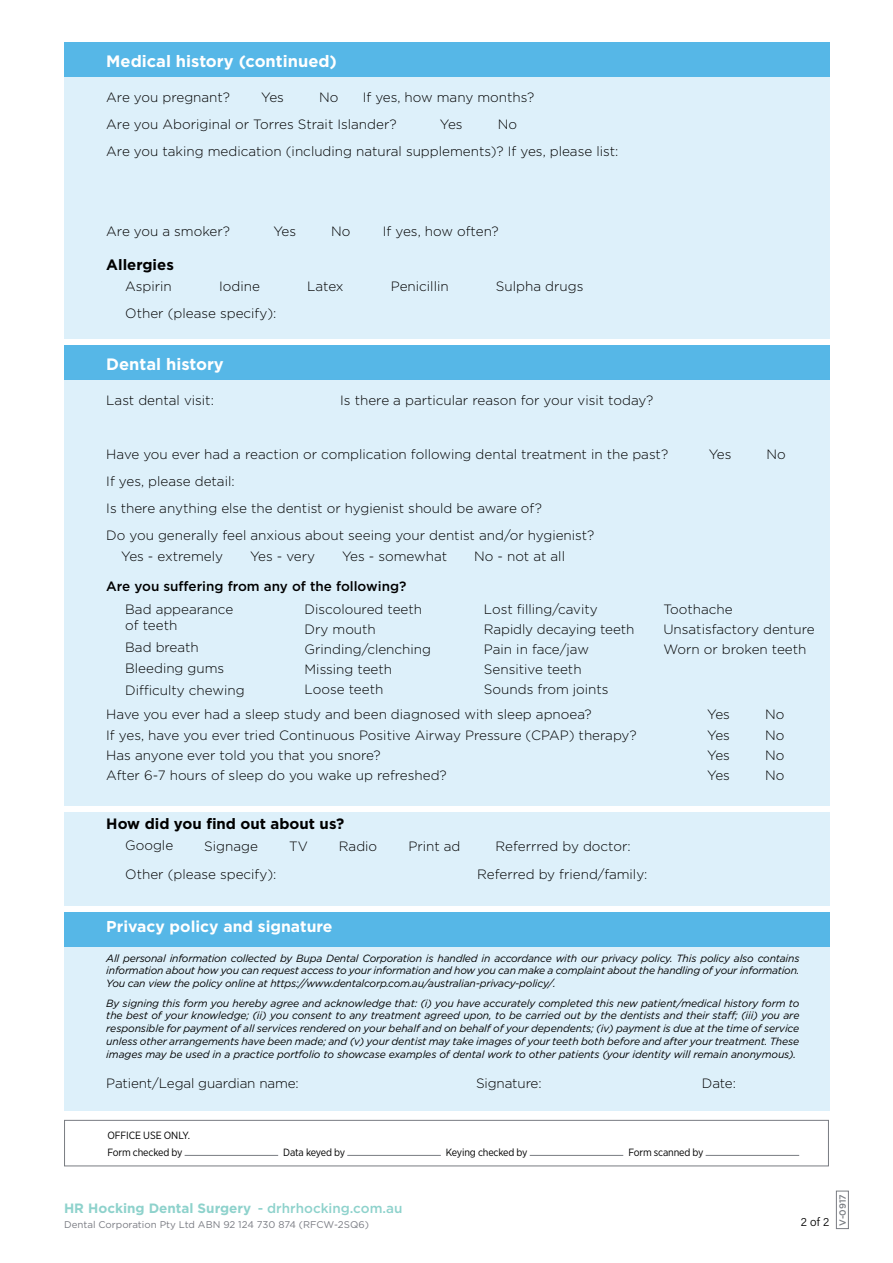
<style>
.page{position:relative;width:893px;height:1263px;background:#fff}
.page>*{position:absolute;margin:0;border:0;box-sizing:border-box;transform-origin:0 0}
.t1{font:700 16.5px "Gotham";color:#fff}
.t2{font:700 15.75px "Gotham";color:#fff}
.t3{font:700 15px "Gotham";color:#000}
.t4{font:300 13.5px/20px "Gotham";color:#000}
.t5{font:700 13.5px "Gotham";color:#8ed2cc}
.t6{font:500 13.5px "Gotham";color:#000}
.t7{font:300 12px "Acumin Pro";color:#000}
.t8{font:italic 10.5px/12.6px "Gotham";letter-spacing:-.01em;color:#000;text-align:justify}
.t9{font:10.5px/16.8px "Gotham Narrow";letter-spacing:-.015em;color:#000}
.t10{font:9.75px "Gotham";color:#7a7c83}
.t11{font:500 9px "Gotham";color:#797c82}
.s1{font-weight:500}
</style>
<div class="page">
<div style="left:64px;top:43px;width:765px;height:34px;background:#56b7e7"></div>
<div style="left:64px;top:77px;width:765px;height:261px;background:#ddf0fa"></div>
<div style="left:64px;top:345px;width:765px;height:34px;background:#56b7e7"></div>
<div style="left:64px;top:379px;width:765px;height:426px;background:#ddf0fa"></div>
<div style="left:64px;top:812px;width:765px;height:93px;background:#ddf0fa"></div>
<div style="left:64px;top:912px;width:765px;height:34px;background:#56b7e7"></div>
<div style="left:64px;top:946px;width:765px;height:165px;background:#ddf0fa"></div>
<div style="left:836px;top:1191px;width:13px;height:38px;border:1px solid #797c82"></div>
<hr style="left:185px;top:1155px;width:93px;height:1px;background:#797c82">
<hr style="left:347px;top:1155px;width:94px;height:1px;background:#797c82">
<hr style="left:530px;top:1155px;width:93px;height:1px;background:#797c82">
<hr style="left:706px;top:1155px;width:93px;height:1px;background:#797c82">
<div style="left:64px;top:1120px;width:765px;height:46px;border:1px solid #797c82"></div>
<p class="t1" style="left:106px;top:50px;width:232px">Medical history (continued)</p>
<p class="t4" style="left:106px;top:87px;width:125px">Are you pregnant?</p>
<p class="t4" style="left:261px;top:87px;width:24px">Yes</p>
<p class="t4" style="left:319px;top:87px;width:21px">No</p>
<p class="t4" style="left:106px;top:84px;width:429px;line-height:27px;text-indent:256px">If yes, how many months?<br>Are you Aboriginal or Torres Strait Islander?</p>
<p class="t4" style="left:106px;top:111px;width:513px;line-height:27px;text-indent:391px">No<br>Are you taking medication (including natural supplements)? If yes, please list:</p>
<p class="t4" style="left:440px;top:114px;width:24px">Yes</p>
<p class="t4" style="left:106px;top:221px;width:125px">Are you a smoker?</p>
<p class="t4" style="left:273px;top:221px;width:24px">Yes</p>
<p class="t4" style="left:331px;top:221px;width:21px">No</p>
<p class="t4" style="left:383px;top:221px;width:117px">If yes, how often?</p>
<p class="t3" style="left:106px;top:255px;width:69px">Allergies</p>
<p class="t4" style="left:125px;top:276px;width:48px">Aspirin</p>
<p class="t4" style="left:219px;top:276px;width:42px">Iodine</p>
<p class="t4" style="left:307px;top:276px;width:38px">Latex</p>
<p class="t4" style="left:391px;top:276px;width:59px">Penicillin</p>
<p class="t4" style="left:496px;top:276px;width:89px">Sulpha drugs</p>
<p class="t4" style="left:125px;top:303px;width:153px">Other (please specify):</p>
<p class="t1" style="left:106px;top:353px;width:119px">Dental history</p>
<p class="t4" style="left:106px;top:390px;width:109px">Last dental visit:</p>
<p class="t4" style="left:340px;top:390px;width:315px">Is there a particular reason for your visit today?</p>
<p class="t4" style="left:106px;top:444px;width:563px">Have you ever had a reaction or complication following dental treatment in the past?</p>
<p class="t4" style="left:709px;top:444px;width:24px">Yes</p>
<p class="t4" style="left:766px;top:444px;width:21px">No</p>
<p class="t4" style="left:106px;top:468px;width:490px;line-height:27px">If yes, please detail:<br>Is there anything else the dentist or hygienist should be aware of?<br>Do you generally feel anxious about seeing your dentist and/or hygienist?</p>
<p class="t4" style="left:121px;top:546px;width:103px">Yes - extremely</p>
<p class="t4" style="left:250px;top:546px;width:67px">Yes - very</p>
<p class="t4" style="left:342px;top:546px;width:107px">Yes - somewhat</p>
<p class="t4" style="left:474px;top:546px;width:92px">No - not at all</p>
<p class="t6" style="left:106px;top:578px;width:302px">Are you suffering from any of the following?</p>
<p class="t4" style="left:125px;top:601px;width:110px;line-height:16.2px">Bad appearance of teeth</p>
<p class="t4" style="left:125px;top:636px;width:121px;line-height:21.5px">Bad breath<br>Bleeding gums<br>Difficulty chewing</p>
<p class="t4" style="left:305px;top:599px;width:128px">Discoloured teeth<br>Dry mouth<br>Grinding/clenching<br>Missing teeth<br>Loose teeth</p>
<p class="t4" style="left:484px;top:599px;width:152px">Lost filling/cavity<br>Rapidly decaying teeth<br>Pain in face/jaw<br>Sensitive teeth<br>Sounds from joints</p>
<p class="t4" style="left:663px;top:599px;width:153px">Toothache<br>Unsatisfactory denture<br>Worn or broken teeth</p>
<p class="t4" style="left:106px;top:704px;width:487px">Have you ever had a sleep study and been diagnosed with sleep apnoea?</p>
<p class="t4" style="left:707px;top:704px;width:24px">Yes</p>
<p class="t4" style="left:765px;top:704px;width:21px">No</p>
<p class="t4" style="left:106px;top:724px;width:532px">If yes, have you ever tried Continuous Positive Airway Pressure (CPAP) therapy?</p>
<p class="t4" style="left:707px;top:724px;width:24px">Yes</p>
<p class="t4" style="left:765px;top:724px;width:21px">No</p>
<p class="t4" style="left:106px;top:745px;width:276px">Has anyone ever told you that you snore?</p>
<p class="t4" style="left:707px;top:745px;width:24px">Yes</p>
<p class="t4" style="left:765px;top:745px;width:21px">No</p>
<p class="t4" style="left:106px;top:765px;width:342px">After 6-7 hours of sleep do you wake up refreshed?</p>
<p class="t4" style="left:707px;top:765px;width:24px">Yes</p>
<p class="t4" style="left:765px;top:765px;width:21px">No</p>
<p class="t3" style="left:106px;top:814px;width:239px">How did you find out about us?</p>
<p class="t4" style="left:125px;top:835px;width:50px">Google</p>
<p class="t4" style="left:204px;top:836px;width:55px">Signage</p>
<p class="t4" style="left:289px;top:836px;width:20px">TV</p>
<p class="t4" style="left:339px;top:836px;width:40px">Radio</p>
<p class="t4" style="left:408px;top:836px;width:54px">Print ad</p>
<p class="t4" style="left:496px;top:836px;width:137px">Referrred by doctor:</p>
<p class="t4" style="left:125px;top:864px;width:153px">Other (please specify):</p>
<p class="t4" style="left:477px;top:864px;width:172px">Referred by friend/family:</p>
<p class="t2" style="left:106px;top:916px;width:228px">Privacy policy and signature</p>
<p class="t8" style="left:106px;top:951px;width:695px">All personal information collected by Bupa Dental Corporation is handled in accordance with our privacy policy. This policy also contains information about how you can request access to your information and how you can make a complaint about the handling of your information.<br>You can view the policy online at https://www.dentalcorp.com.au/australian-privacy-policy/.</p>
<p class="t8" style="left:106px;top:996px;width:695px">By signing this form you hereby agree and acknowledge that: (i) you have accurately completed this new patient/medical history form to the best of your knowledge; (ii) you consent to any treatment agreed upon, to be carried out by the dentists and their staff; (iii) you are responsible for payment of all services rendered on your behalf and on behalf of your dependents; (iv) payment is due at the time of service unless other arrangements have been made; and (v) your dentist may take images of your teeth both before and after your treatment. These</p>
<p class="t8" style="left:106px;top:1048px;width:691px">images may be used in a practice portfolio to showcase examples of dental work to other patients (your identity will remain anonymous).</p>
<p class="t4" style="left:106px;top:1072px;width:194px">Patient/Legal guardian name:</p>
<p class="t4" style="left:476px;top:1072px;width:67px">Signature:</p>
<p class="t4" style="left:702px;top:1072px;width:36px">Date:</p>
<p class="t9" style="left:107px;top:1126px;width:84px">OFFICE USE ONLY.<br>Form checked by</p>
<p class="t9" style="left:283px;top:1143px;width:63px">Data keyed by</p>
<p class="t9" style="left:446px;top:1143px;width:83px">Keying checked by</p>
<p class="t9" style="left:628px;top:1143px;width:77px">Form scanned by</p>
<p class="t5" style="left:64px;top:1202px;width:340px">HR Hocking Dental Surgery <span class="s1">- drhrhocking.com.au</span></p>
<p class="t10" style="left:64px;top:1220px;width:306px">Dental Corporation Pty Ltd ABN 92 124 730 874 (RFCW-2SQ6)</p>
<p class="t7" style="left:801px;top:1213px;width:30px">2 of 2</p>
<p class="t11" style="left:837px;top:1225px;width:33px;rotate:-90deg">V-0917</p>
</div>
